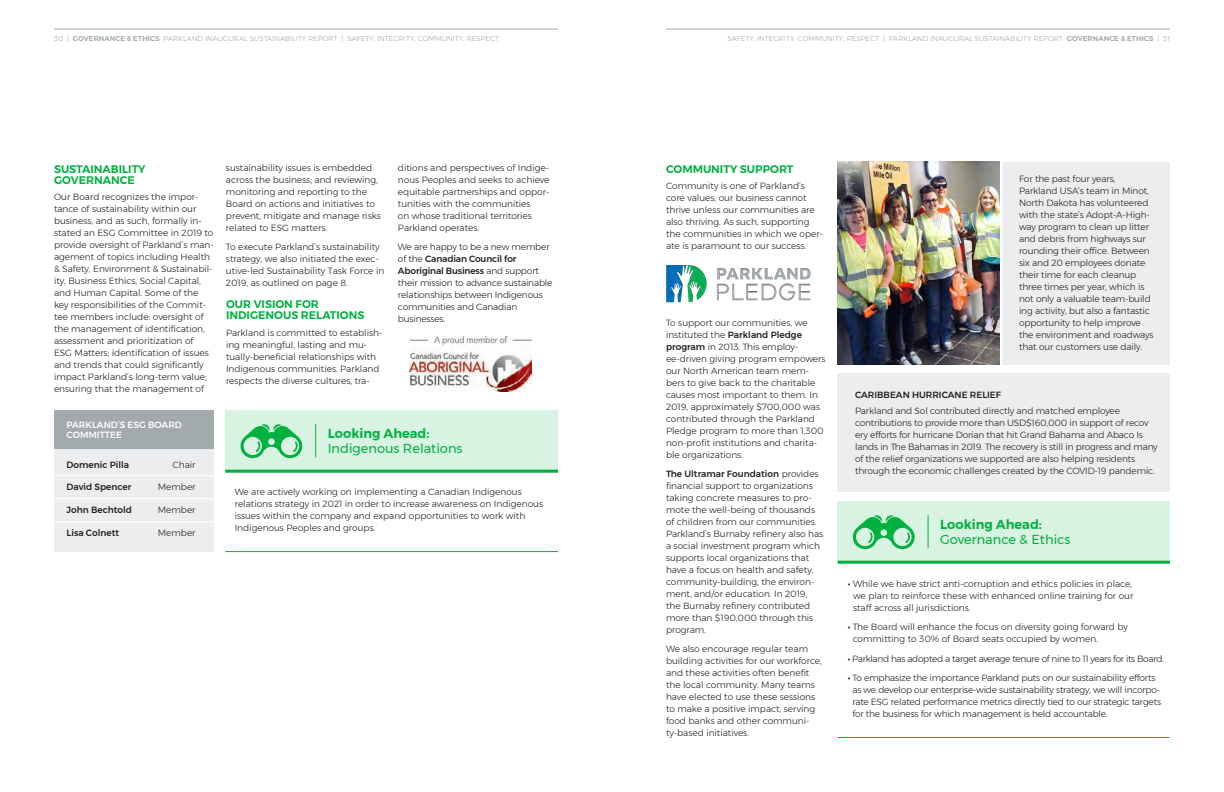
<style>
.page{position:relative;width:1224px;height:792px;background:#fff}
.page>*{position:absolute;margin:0;border:0;box-sizing:border-box;transform-origin:0 0}
.t1{font:13px/15px "Montserrat";color:#00b140}
.t2{font:600 11px/11px "Montserrat";color:#00b140}
.t3{font:300 9px/12px "Montserrat";color:#231f20}
.t4{font:300 9px/12px "Montserrat";letter-spacing:-.02em;color:#231f20}
.t5{font:500 9px "Montserrat";color:#231f20}
.t6{font:300 9px "Montserrat";letter-spacing:-.035em;color:#231f20}
.t7{font:500 9px/10px "Montserrat";color:#fff}
.t8{font:300 7px "Montserrat";letter-spacing:.01em;color:#a2aaad}
.s1{font-weight:600}
.s2{font-weight:500}
</style>
<div class="page">
<hr style="left:54px;top:29px;width:504px;height:1px;background:#a2aaad">
<hr style="left:666px;top:29px;width:504px;height:1px;background:#a2aaad">
<div style="left:838px;top:501px;width:332px;height:63px;background:#d9f3e2"></div>
<hr style="left:928px;top:515px;width:1px;height:33px;background:#00b140">
<svg style="left:853px;top:515px;width:62px;height:34px"></svg>
<hr style="left:838px;top:561px;width:332px;height:3px;background:#00b140">
<hr style="left:838px;top:737px;width:332px;height:1px;background:#00b140">
<div style="left:225px;top:410px;width:333px;height:63px;background:#d9f3e2"></div>
<hr style="left:315px;top:424px;width:1px;height:33px;background:#00b140">
<svg style="left:241px;top:424px;width:61px;height:34px"></svg>
<hr style="left:225px;top:470px;width:333px;height:3px;background:#00b140">
<hr style="left:225px;top:551px;width:333px;height:1px;background:#00b140">
<img style="left:409px;top:337px;width:122px;height:54px">
<div style="left:838px;top:373px;width:332px;height:119px;background:#ecedee"></div>
<div style="left:973px;top:162px;width:197px;height:202px;background:#ecedee"></div>
<hr style="left:999px;top:155px;width:3px;height:214px;background:#fff">
<div style="left:54px;top:411px;width:159px;height:141px;background:#ecedee"></div>
<div style="left:54px;top:410px;width:159px;height:39px;background:#a2aaad"></div>
<hr style="left:46px;top:475px;width:170px;height:1px;background:#fff">
<hr style="left:46px;top:498px;width:170px;height:1px;background:#fff">
<hr style="left:46px;top:521px;width:170px;height:1px;background:#fff">
<img style="left:666px;top:266px;width:145px;height:37px">
<img style="left:838px;top:162px;width:161px;height:202px">
<p class="t8" style="left:54px;top:33px;width:446px">30 | <span class="s1">GOVERNANCE &amp; ETHICS</span> PARKLAND INAUGURAL SUSTAINABILITY REPORT | SAFETY, INTEGRITY, COMMUNITY, RESPECT</p>
<p class="t8" style="left:727px;top:33px;width:444px">SAFETY, INTEGRITY, COMMUNITY, RESPECT | PARKLAND INAUGURAL SUSTAINABILITY REPORT <span class="s1">GOVERNANCE &amp; ETHICS</span> | 31</p>
<h3 class="t2" style="left:54px;top:163px;width:93px">SUSTAINABILITY<br>GOVERNANCE</h3>
<p class="t3" style="left:54px;top:191px;width:161px">Our Board recognizes the impor&shy;tance of sustainability within our business, and as such, formally in&shy;stated an ESG Committee in 2019 to provide oversight of Parkland’s man&shy;agement of topics including Health &amp; Safety, Environment &amp; Sustainabil&shy;ity, Business Ethics, Social Capital, and Human Capital. Some of the key responsibilities of the Commit&shy;tee members include: oversight of the management of identification, assessment and prioritization of ESG Matters; identification of issues and trends that could significantly impact Parkland’s long-term value; ensuring that the management of</p>
<h4 class="t7" style="left:67px;top:419px;width:117px">PARKLAND’S ESG BOARD<br>COMMITTEE</h4>
<p class="t5" style="left:67px;top:457px;width:64px">Domenic Pilla</p>
<p class="t3" style="left:173px;top:458px;width:25px">Chair</p>
<p class="t5" style="left:67px;top:480px;width:66px">David Spencer</p>
<p class="t3" style="left:158px;top:481px;width:39px">Member</p>
<p class="t5" style="left:67px;top:503px;width:67px">John Bechtold</p>
<p class="t3" style="left:158px;top:504px;width:39px">Member</p>
<p class="t5" style="left:67px;top:526px;width:54px">Lisa Colnett</p>
<p class="t3" style="left:158px;top:526px;width:39px">Member</p>
<p class="t3" style="left:226px;top:161px;width:156px">sustainability issues is embedded across the business; and reviewing, monitoring and reporting to the Board on actions and initiatives to prevent, mitigate and manage risks related to ESG matters.</p>
<p class="t3" style="left:226px;top:241px;width:160px">To execute Parkland’s sustainability strategy, we also initiated the exec&shy;utive-led Sustainability Task Force in 2019, as outlined on page 8.</p>
<h3 class="t2" style="left:226px;top:299px;width:140px">OUR VISION FOR<br>INDIGENOUS RELATIONS</h3>
<p class="t3" style="left:226px;top:326px;width:158px">Parkland is committed to establish&shy;ing meaningful, lasting and mu&shy;tually-beneficial relationships with Indigenous communities. Parkland respects the diverse cultures, tra-</p>
<p class="t3" style="left:398px;top:161px;width:153px">ditions and perspectives of Indige&shy;nous Peoples and seeks to achieve equitable partnerships and oppor&shy;tunities with the communities<br>on whose traditional territories<br>Parkland operates.</p>
<p class="t3" style="left:398px;top:241px;width:156px">We are happy to be a new member of the <span class="s2">Canadian Council for<br>Aboriginal Business</span> and support their mission to advance sustainable relationships between Indigenous communities and Canadian businesses.</p>
<h4 class="t1" style="left:328px;top:425px;width:136px"><span class="s1">Looking Ahead:<br></span>Indigenous Relations</h4>
<p class="t3" style="left:235px;top:486px;width:310px">We are actively working on implementing a Canadian Indigenous relations strategy in 2021 in order to increase awareness on Indigenous issues within the company and expand opportunities to work with Indigenous Peoples and groups.</p>
<h3 class="t2" style="left:666px;top:163px;width:129px">COMMUNITY SUPPORT</h3>
<p class="t3" style="left:666px;top:180px;width:150px">Community is one of Parkland’s core values; our business cannot thrive unless our communities are also thriving. As such, supporting</p>
<p class="t3" style="left:666px;top:240px;width:142px">ate is paramount to our success.</p>
<p class="t3" style="left:666px;top:228px;width:159px">the communities in which we oper-</p>
<p class="t3" style="left:666px;top:316px;width:143px">To support our communities, we instituted the <span class="s2">Parkland Pledge</span></p>
<p class="t3" style="left:666px;top:352px;width:161px">ee-driven giving program empowers</p>
<p class="t3" style="left:666px;top:376px;width:159px">bers to give back to the charitable causes most important to them. In 2019, approximately $700,000 was contributed through the Parkland Pledge program to more than 1,300</p>
<p class="t3" style="left:666px;top:448px;width:79px">ble organizations.</p>
<p class="t3" style="left:666px;top:468px;width:154px"><span class="s2">The Ultramar Foundation</span> provides financial support to organizations</p>
<p class="t3" style="left:666px;top:504px;width:159px">mote the well-being of thousands of children from our communities.<br>Parkland’s Burnaby refinery also has a social investment program which supports local organizations that have a focus on health and safety,</p>
<p class="t3" style="left:666px;top:588px;width:149px">ment, and/or education. In 2019, the Burnaby refinery contributed more than $190,000 through this program.</p>
<p class="t3" style="left:666px;top:643px;width:157px">We also encourage regular team building activities for our workforce, and these activities often benefit the local community. Many teams have elected to use these sessions to make a positive impact, serving</p>
<p class="t3" style="left:666px;top:727px;width:85px">ty-based initiatives.</p>
<p class="t3" style="left:666px;top:340px;width:134px"><span class="s2">program</span> in 2013. This employ-</p>
<p class="t3" style="left:666px;top:364px;width:145px">our North American team mem-</p>
<p class="t3" style="left:666px;top:436px;width:153px">non-profit institutions and charita-</p>
<p class="t3" style="left:666px;top:492px;width:147px">taking concrete measures to pro-</p>
<p class="t3" style="left:666px;top:576px;width:150px">community-building, the environ-</p>
<p class="t3" style="left:666px;top:715px;width:145px">food banks and other communi-</p>
<p class="t3" style="left:1019px;top:173px;width:132px">For the past four years,<br>Parkland USA’s team in Minot,<br>North Dakota has volunteered with the state’s Adopt-A-High&shy;way program to clean up litter</p>
<p class="t3" style="left:1019px;top:245px;width:132px">rounding their office. Between six and 20 employees donate their time for each cleanup three times per year, which is</p>
<p class="t3" style="left:1019px;top:305px;width:136px">ing activity, but also a fantastic opportunity to help improve the environment and roadways that our customers use daily.</p>
<p class="t3" style="left:1019px;top:233px;width:132px">and debris from highways sur-</p>
<p class="t3" style="left:1019px;top:293px;width:136px">not only a valuable team-build-</p>
<h4 class="t5" style="left:855px;top:388px;width:148px">CARIBBEAN HURRICANE RELIEF</h4>
<p class="t3" style="left:855px;top:405px;width:267px">Parkland and Sol contributed directly and matched employee</p>
<p class="t3" style="left:855px;top:441px;width:304px">lands in The Bahamas in 2019. The recovery is still in progress and many of the relief organizations we supported are also helping residents through the economic challenges created by the COVID-19 pandemic.</p>
<p class="t3" style="left:855px;top:417px;width:298px">contributions to provide more than USD$160,000 in support of recov&shy;ery efforts for hurricane Dorian that hit Grand Bahama and Abaco Is-</p>
<h4 class="t1" style="left:940px;top:516px;width:132px"><span class="s1">Looking Ahead:<br></span>Governance &amp; Ethics</h4>
<p class="t3" style="left:853px;top:578px;width:282px;text-indent:-5px"><span class="s2">•</span> While we have strict anti-corruption and ethics policies in place, we plan to reinforce these with enhanced online training for our staff across all jurisdictions.</p>
<p class="t3" style="left:853px;top:621px;width:276px;text-indent:-5px"><span class="s2">•</span> The Board will enhance the focus on diversity going forward by committing to 30% of Board seats occupied by women.</p>
<p class="t6" style="left:848px;top:652px;width:317px"><span class="s2">•</span> Parkland has adopted a target average tenure of nine to 11 years for its Board.</p>
<p class="t4" style="left:848px;top:671px;width:309px"><span class="s2">•</span> To emphasize the importance Parkland puts on our sustainability efforts</p>
<p class="t4" style="left:852px;top:695px;width:310px">rate ESG related performance metrics directly tied to our strategic targets for the business for which management is held accountable.</p>
<p class="t4" style="left:852px;top:683px;width:309px">as we develop our enterprise-wide sustainability strategy, we will incorpo-</p>
</div>
